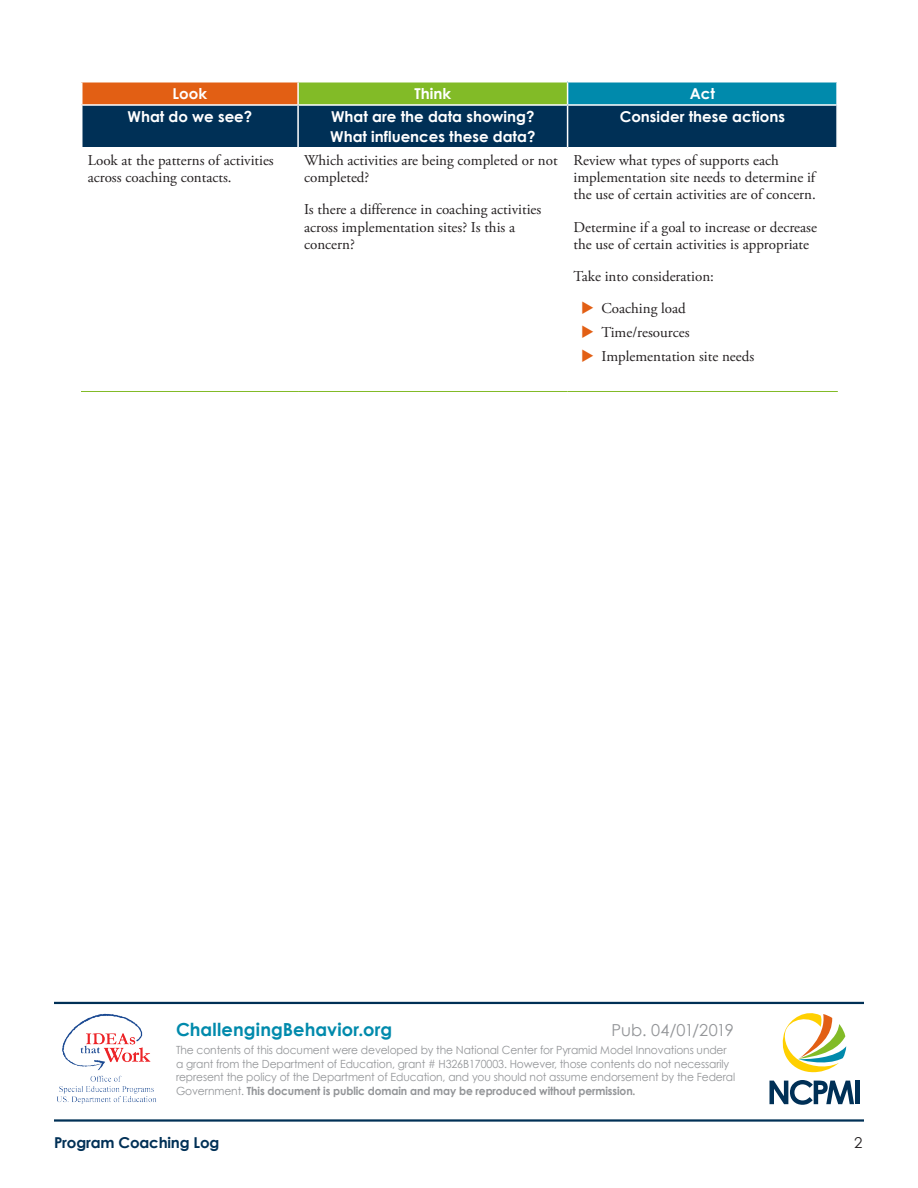
<style>
.page{position:relative;width:918px;height:1188px;background:#fff}
.page>*{position:absolute;margin:0;border:0;box-sizing:border-box;transform-origin:0 0}
.URL{font:700 18px "Century Gothic";letter-spacing:.005em;color:#008aac}
.URL-2{font:16.5px "Century Gothic";letter-spacing:-.005em;color:#939598}
.table_text{font:15px/17.2px "Adobe Garamond Pro";color:#231f20}
.table_subhead{font:700 15px/19.5px "Century Gothic";color:#fff}
.t1{font:700 15px "Century Gothic";letter-spacing:-.01em;color:#003056}
.t2{font:15px "Century Gothic";color:#231f20}
.grey_footer_text{font:11.25px/13.5px "Century Gothic";letter-spacing:-.01em;color:#939598;scale:.95 1}
.s1{color:#e25f14}
.s2{font-weight:700}
</style>
<div class="page">
<hr style="left:54px;top:1119px;width:810px;height:3px;background:#003056">
<svg style="left:81px;top:82px;width:755px;height:65px;background:#285256"></svg>
<hr style="left:81px;top:104px;width:217px;height:2px;background:#fff">
<hr style="left:81px;top:106px;width:1px;height:41px;background:#fff">
<hr style="left:298px;top:104px;width:270px;height:2px;background:#fff">
<hr style="left:297px;top:106px;width:2px;height:41px;background:#fff">
<hr style="left:568px;top:104px;width:270px;height:2px;background:#fff">
<hr style="left:567px;top:106px;width:1px;height:41px;background:#fff">
<hr style="left:81px;top:391px;width:217px;height:1px;background:#82bb27">
<hr style="left:298px;top:391px;width:270px;height:1px;background:#82bb27">
<hr style="left:568px;top:391px;width:270px;height:1px;background:#82bb27">
<img style="left:57px;top:1013px;width:99px;height:91px">
<div style="left:855px;top:1081px;width:5px;height:23px;background:#003056"></div>
<svg style="left:770px;top:1013px;width:84px;height:92px"></svg>
<hr style="left:54px;top:1002px;width:810px;height:2px;background:#003056">
<p class="table_subhead" style="left:173px;top:83px;width:36px">Look</p>
<p class="table_subhead" style="left:415px;top:83px;width:38px">Think</p>
<p class="table_subhead" style="left:690px;top:83px;width:27px">Act</p>
<p class="table_subhead" style="left:128px;top:107px;width:126px">What do we see?</p>
<p class="table_subhead" style="left:330px;top:107px;width:207px">What are the data showing?<br>What influences these data?</p>
<p class="table_subhead" style="left:620px;top:107px;width:167px">Consider these actions</p>
<p class="table_text" style="left:88px;top:152px;width:188px">Look at the patterns of activities across coaching contacts.</p>
<p class="table_text" style="left:304px;top:152px;width:255px">Which activities are being completed or not completed?</p>
<p class="table_text" style="left:304px;top:202px;width:239px">Is there a difference in coaching activities across implementation sites? Is this a concern?</p>
<p class="table_text" style="left:574px;top:152px;width:244px">Review what types of supports each implementation site needs to determine if the use of certain activities are of concern.</p>
<p class="table_text" style="left:574px;top:219px;width:245px">Determine if a goal to increase or decrease the use of certain activities is appropriate</p>
<p class="table_text" style="left:574px;top:268px;width:142px">Take into consideration:</p>
<p class="table_text" style="left:581px;top:301px;width:106px"><span class="s1">◆</span> Coaching load</p>
<p class="table_text" style="left:581px;top:325px;width:110px"><span class="s1">◆</span> Time/resources</p>
<p class="table_text" style="left:581px;top:349px;width:175px"><span class="s1">◆</span> Implementation site needs</p>
<p class="URL" style="left:176px;top:1018px;width:218px">ChallengingBehavior.org</p>
<p class="URL-2" style="left:612px;top:1020px;width:124px">Pub. 04/01/2019</p>
<p class="grey_footer_text" style="left:176px;top:1043px;width:590px">The contents of this document were developed by the National Center for Pyramid Model Innovations under a grant from the Department of Education, grant # H326B170003. However, those contents do not necessarily represent the policy of the Department of Education, and you should not assume endorsement by the Federal Government. <span class="s2">This document is public domain and may be reproduced without permission.</span></p>
<p class="t1" style="left:54px;top:1133px;width:167px">Program Coaching Log</p>
<p class="t2" style="left:854px;top:1133px;width:10px">2</p>
</div>
